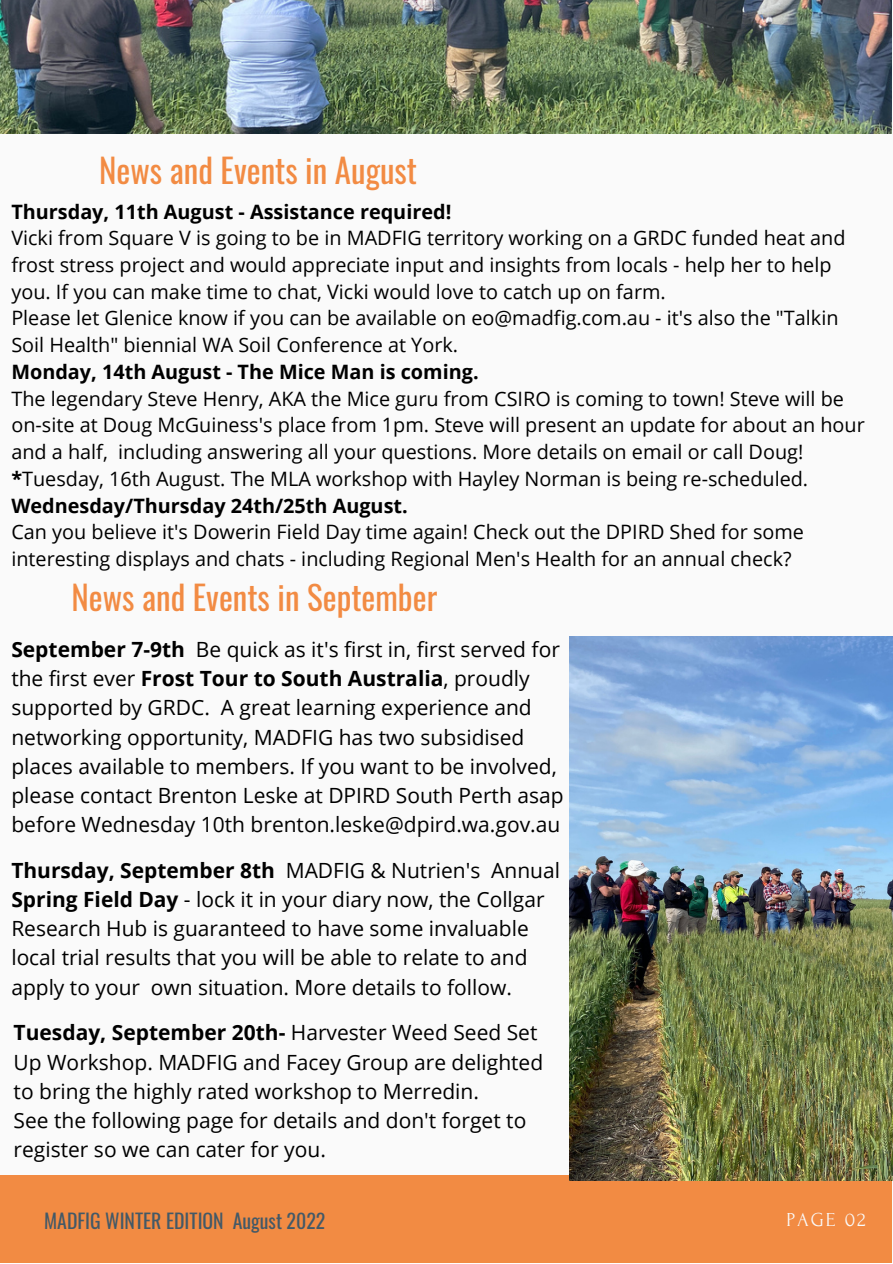
<style>
.page{position:relative;width:893px;height:1264px;background:#fff}
.page>*{position:absolute;margin:0;border:0;box-sizing:border-box;transform-origin:0 0}
.t1{font:33px "Oswald";color:#f28b43}
.t2{font:21px/29.2px "Open Sans";color:#000}
.t3{font:19.8px/26.7px "Open Sans";color:#000}
.t4{font:700 19.8px "Open Sans";color:#000}
.t5{font:19.8px "Oswald";color:#435967}
.t6{font:19.8px "Forum";letter-spacing:.1em;color:#fafafa}
.s1{font-weight:700}
</style>
<div class="page">
<div style="left:0;top:4px;width:892px;height:1258px;background:#fafafa"></div>
<img style="left:0;top:0;width:891px;height:134px">
<div style="left:0;top:1175px;width:891px;height:87px;background:#f28b43"></div>
<img style="left:569px;top:636px;width:323px;height:544px">
<h1 class="t1" style="left:99px;top:145px;width:319px">News and Events in August</h1>
<p class="t4" style="left:11px;top:197px;width:441px">Thursday, 11th August - Assistance required!</p>
<p class="t3" style="left:11px;top:224px;width:835px">Vicki from Square V is going to be in MADFIG territory working on a GRDC funded heat and frost stress project and would appreciate input and insights from locals - help her to help you. If you can make time to chat, Vicki would love to catch up on farm.<br>Please let Glenice know if you can be available on eo@madfig.com.au - it's also the "Talkin Soil Health" biennial WA Soil Conference at York.</p>
<p class="t4" style="left:11px;top:358px;width:469px">Monday, 14th August - The Mice Man is coming.</p>
<p class="t3" style="left:11px;top:384px;width:854px">The legendary Steve Henry, AKA the Mice guru from CSIRO is coming to town! Steve will be on-site at Doug McGuiness's place from 1pm. Steve will present an update for about an hour and a half, including answering all your questions. More details on email or call Doug! <span class="s1">*</span>Tuesday, 16th August. The MLA workshop with Hayley Norman is being re-scheduled.<br><span class="s1">Wednesday/Thursday 24th/25th August.</span></p>
<p class="t3" style="left:11px;top:518px;width:794px">Can you believe it's Dowerin Field Day time again! Check out the DPIRD Shed for some interesting displays and chats - including Regional Men's Health for an annual check?</p>
<h1 class="t1" style="left:71px;top:572px;width:367px">News and Events in September</h1>
<p class="t2" style="left:11px;top:634px;width:553px"><span class="s1">September 7-9th</span> Be quick as it's first in, first served for the first ever <span class="s1">Frost Tour to South Australia</span>, proudly supported by GRDC. A great learning experience and networking opportunity, MADFIG has two subsidised places available to members. If you want to be involved, please contact Brenton Leske at DPIRD South Perth asap before Wednesday 10th brenton.leske@dpird.wa.gov.au</p>
<p class="t2" style="left:11px;top:854px;width:550px"><span class="s1">Thursday, September 8th</span> MADFIG &amp; Nutrien's Annual <span class="s1">Spring Field Day</span> - lock it in your diary now, the Collgar Research Hub is guaranteed to have some invaluable local trial results that you will be able to relate to and apply to your own situation. More details to follow.</p>
<p class="t2" style="left:14px;top:1017px;width:531px"><span class="s1">Tuesday, September 20th-</span> Harvester Weed Seed Set Up Workshop. MADFIG and Facey Group are delighted to bring the highly rated workshop to Merredin.<br>See the following page for details and don't forget to register so we can cater for you.</p>
<p class="t5" style="left:44px;top:1204px;width:282px">MADFIG WINTER EDITION August 2022</p>
<p class="t6" style="left:786px;top:1209px;width:81px">PAGE 02</p>
</div>
